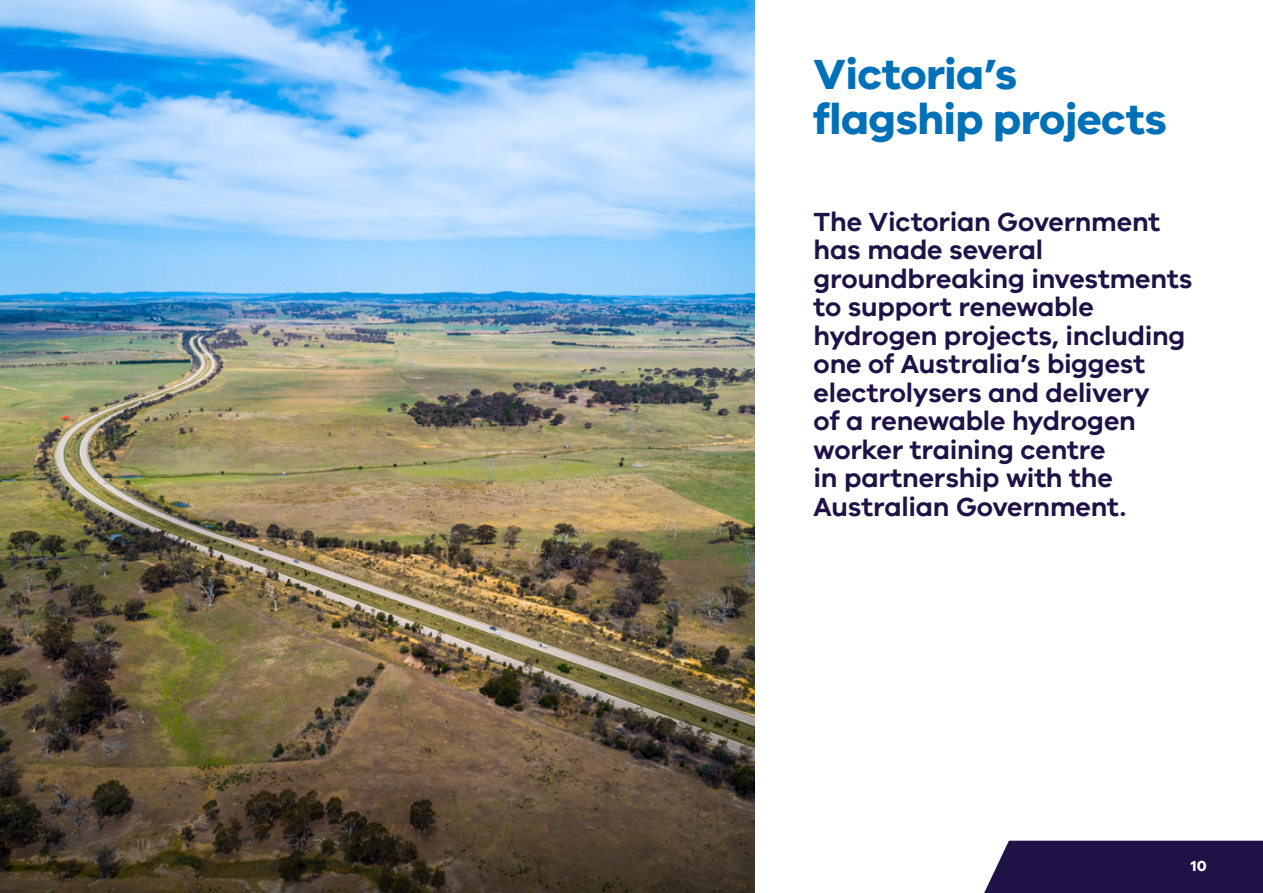
<style>
.page{position:relative;width:1263px;height:893px;background:#fff}
.page>*{position:absolute;margin:0;border:0;box-sizing:border-box;transform-origin:0 0}
.Heading_1{font:700 43.5px/45px "VIC";letter-spacing:-.015em;color:#0071b9}
.Intro_body{font:600 27px/28.5px "VIC";letter-spacing:-.01em;color:#1e1246}
.t1{font:700 15px "VIC";color:#fff}
</style>
<div class="page">
<img style="left:0;top:0;width:754px;height:651px">
<img style="left:0;top:651px;width:754px;height:242px">
<div style="left:984px;top:841px;width:279px;height:52px;background:#1e1246"></div>
<p class="Heading_1" style="left:814px;top:50px;width:355px">Victoria’s flagship projects</p>
<p class="Intro_body" style="left:814px;top:207px;width:380px">The Victorian Government has made several groundbreaking investments to support renewable hydrogen projects, including one of Australia’s biggest electrolysers and delivery<br>of a renewable hydrogen worker training centre<br>in partnership with the<br>Australian Government.</p>
<p class="t1" style="left:1191px;top:857px;width:18px">10</p>
</div>
